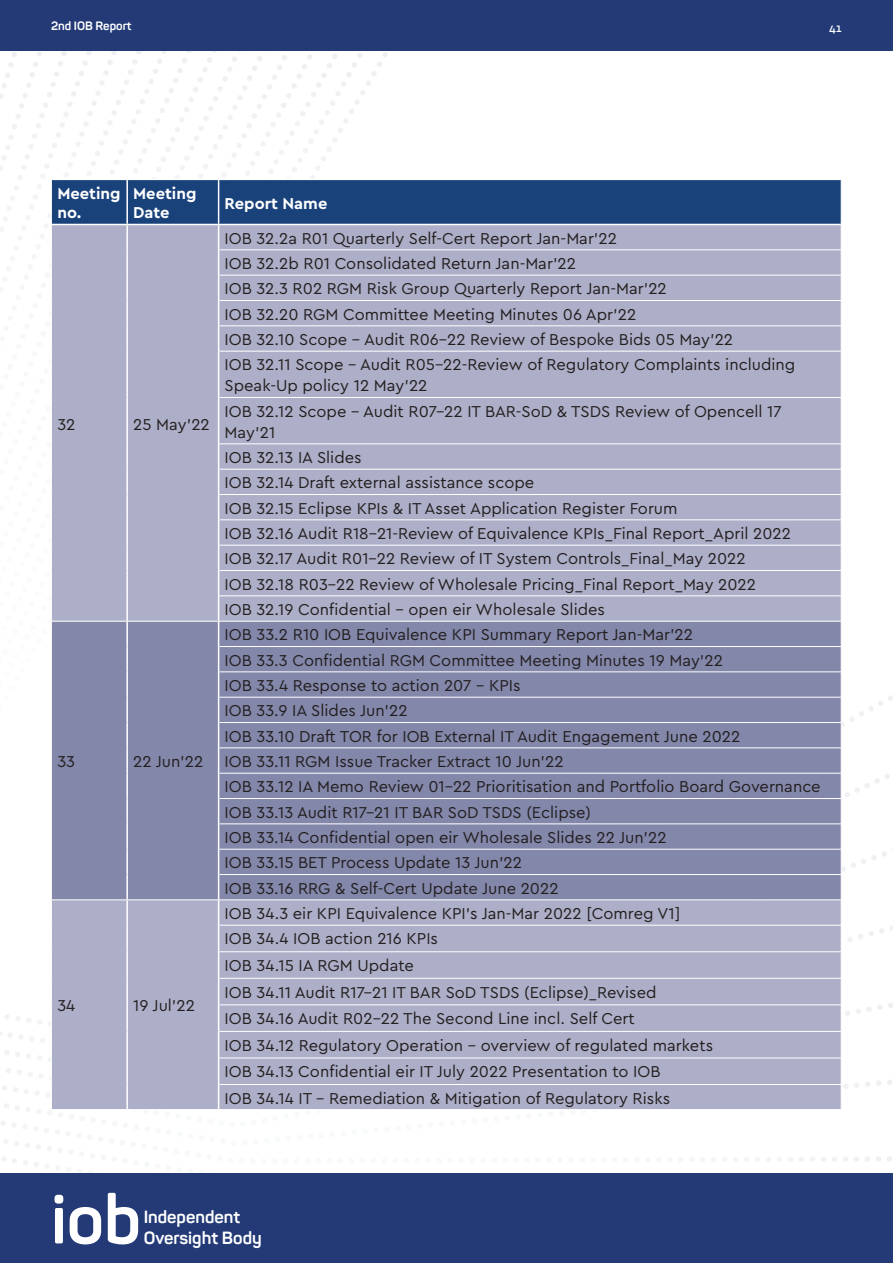
<style>
.page{position:relative;width:893px;height:1263px;background:#fff}
.page>*{position:absolute;margin:0;border:0;box-sizing:border-box;transform-origin:0 0}
.t1{font:700 68.4px "Panton";color:#fff}
.t2{font:700 17.4px/20.9px "Panton";color:#fff}
.t3{font:16.5px/25.3px "Cera Pro";color:#231f20}
.t4{font:700 16.5px/19.8px "Cera Pro";color:#fff}
.t5{font:700 12px "Panton";color:#fff}
.t6{font:500 12px "Cera PRO";color:#fff}
</style>
<div class="page">
<div style="left:52px;top:351px;width:789px;height:758px;background:#adafc8"></div>
<div style="left:52px;top:622px;width:768px;height:277px;background:#8387aa"></div>
<hr style="left:126px;top:351px;width:2px;height:46px;background:#fff">
<hr style="left:218px;top:351px;width:1px;height:46px;background:#fff">
<hr style="left:126px;top:397px;width:2px;height:47px;background:#fff">
<hr style="left:218px;top:397px;width:1px;height:47px;background:#fff">
<hr style="left:126px;top:444px;width:2px;height:25px;background:#fff">
<hr style="left:126px;top:469px;width:2px;height:25px;background:#fff">
<hr style="left:126px;top:494px;width:2px;height:26px;background:#fff">
<hr style="left:126px;top:520px;width:2px;height:25px;background:#fff">
<hr style="left:126px;top:545px;width:2px;height:25px;background:#fff">
<hr style="left:126px;top:570px;width:2px;height:26px;background:#fff">
<hr style="left:126px;top:596px;width:2px;height:25px;background:#fff">
<hr style="left:126px;top:621px;width:2px;height:25px;background:#fff">
<hr style="left:126px;top:646px;width:2px;height:26px;background:#fff">
<hr style="left:126px;top:672px;width:2px;height:25px;background:#fff">
<hr style="left:126px;top:697px;width:2px;height:25px;background:#fff">
<hr style="left:126px;top:722px;width:2px;height:26px;background:#fff">
<hr style="left:126px;top:748px;width:2px;height:25px;background:#fff">
<hr style="left:126px;top:773px;width:2px;height:25px;background:#fff">
<hr style="left:126px;top:798px;width:2px;height:26px;background:#fff">
<hr style="left:126px;top:824px;width:2px;height:25px;background:#fff">
<hr style="left:126px;top:849px;width:2px;height:25px;background:#fff">
<hr style="left:126px;top:874px;width:2px;height:25px;background:#fff">
<hr style="left:126px;top:900px;width:2px;height:25px;background:#fff">
<hr style="left:126px;top:925px;width:2px;height:27px;background:#fff">
<hr style="left:126px;top:952px;width:2px;height:26px;background:#fff">
<hr style="left:126px;top:978px;width:2px;height:27px;background:#fff">
<hr style="left:126px;top:1005px;width:2px;height:26px;background:#fff">
<hr style="left:126px;top:1031px;width:2px;height:27px;background:#fff">
<hr style="left:126px;top:1058px;width:2px;height:26px;background:#fff">
<hr style="left:126px;top:1084px;width:2px;height:25px;background:#fff">
<svg style="left:218px;top:444px;width:1px;height:665px"></svg>
<svg style="left:51px;top:179px;width:791px;height:172px;background:#8b96b6"></svg>
<hr style="left:219px;top:351px;width:623px;height:1px;background:#fff">
<hr style="left:219px;top:397px;width:623px;height:1px;background:#fff">
<hr style="left:219px;top:443px;width:623px;height:1px;background:#fff">
<hr style="left:219px;top:469px;width:623px;height:1px;background:#fff">
<hr style="left:219px;top:494px;width:623px;height:1px;background:#fff">
<hr style="left:219px;top:519px;width:623px;height:1px;background:#fff">
<hr style="left:219px;top:545px;width:623px;height:1px;background:#fff">
<hr style="left:219px;top:570px;width:623px;height:1px;background:#fff">
<hr style="left:219px;top:595px;width:623px;height:1px;background:#fff">
<hr style="left:51px;top:621px;width:76px;height:1px;background:#fff">
<hr style="left:127px;top:621px;width:92px;height:1px;background:#fff">
<hr style="left:219px;top:621px;width:623px;height:1px;background:#fff">
<hr style="left:219px;top:646px;width:623px;height:1px;background:#fff">
<hr style="left:219px;top:671px;width:623px;height:1px;background:#fff">
<hr style="left:219px;top:697px;width:623px;height:1px;background:#fff">
<hr style="left:219px;top:722px;width:623px;height:1px;background:#fff">
<hr style="left:219px;top:747px;width:623px;height:1px;background:#fff">
<hr style="left:219px;top:773px;width:623px;height:1px;background:#fff">
<hr style="left:219px;top:798px;width:623px;height:1px;background:#fff">
<hr style="left:219px;top:823px;width:623px;height:1px;background:#fff">
<hr style="left:219px;top:849px;width:623px;height:1px;background:#fff">
<hr style="left:219px;top:874px;width:623px;height:1px;background:#fff">
<hr style="left:51px;top:899px;width:76px;height:1px;background:#fff">
<hr style="left:127px;top:899px;width:92px;height:1px;background:#fff">
<hr style="left:219px;top:899px;width:623px;height:1px;background:#fff">
<hr style="left:219px;top:925px;width:623px;height:1px;background:#fff">
<hr style="left:219px;top:951px;width:623px;height:1px;background:#fff">
<hr style="left:219px;top:978px;width:623px;height:1px;background:#fff">
<hr style="left:219px;top:1004px;width:623px;height:1px;background:#fff">
<hr style="left:219px;top:1031px;width:623px;height:1px;background:#fff">
<hr style="left:219px;top:1057px;width:623px;height:1px;background:#fff">
<svg style="left:51px;top:469px;width:1px;height:616px"></svg>
<hr style="left:219px;top:1084px;width:623px;height:1px;background:#fff">
<svg style="left:820px;top:444px;width:73px;height:665px"></svg>
<div style="left:0;top:1174px;width:893px;height:89px;background:#233a77"></div>
<div style="left:0;top:0;width:893px;height:51px;background:#233a77"></div>
<p class="t5" style="left:51px;top:18px;width:82px">2nd IOB Report</p>
<p class="t6" style="left:829px;top:20px;width:14px">41</p>
<p class="t4" style="left:57px;top:183px;width:65px">Meeting no.</p>
<p class="t4" style="left:133px;top:183px;width:65px">Meeting<br>Date</p>
<p class="t4" style="left:225px;top:192px;width:104px">Report Name</p>
<p class="t3" style="left:57px;top:411px;width:19px">32</p>
<p class="t3" style="left:133px;top:411px;width:78px">25 May'22</p>
<p class="t3" style="left:57px;top:748px;width:19px">33</p>
<p class="t3" style="left:133px;top:748px;width:72px">22 Jun'22</p>
<p class="t3" style="left:57px;top:992px;width:19px">34</p>
<p class="t3" style="left:133px;top:992px;width:63px">19 Jul'22</p>
<p class="t3" style="left:225px;top:225px;width:572px">IOB 32.2a R01 Quarterly Self-Cert Report Jan-Mar’22<br>IOB 32.2b R01 Consolidated Return Jan-Mar'22<br>IOB 32.3 R02 RGM Risk Group Quarterly Report Jan-Mar’22<br>IOB 32.20 RGM Committee Meeting Minutes 06 Apr’22<br>IOB 32.10 Scope - Audit R06-22 Review of Bespoke Bids 05 May’22<br>IOB 32.11 Scope - Audit R05-22-Review of Regulatory Complaints including</p>
<p class="t3" style="left:225px;top:373px;width:559px">Speak-Up policy 12 May'22<br>IOB 32.12 Scope – Audit R07-22 IT BAR-SoD &amp; TSDS Review of Opencell 17</p>
<p class="t3" style="left:225px;top:419px;width:568px">May'21<br>IOB 32.13 IA Slides<br>IOB 32.14 Draft external assistance scope<br>IOB 32.15 Eclipse KPIs &amp; IT Asset Application Register Forum<br>IOB 32.16 Audit R18-21-Review of Equivalence KPIs_Final Report_April 2022<br>IOB 32.17 Audit R01-22 Review of IT System Controls_Final_May 2022<br>IOB 32.18 R03-22 Review of Wholesale Pricing_Final Report_May 2022<br>IOB 32.19 Confidential - open eir Wholesale Slides</p>
<p class="t3" style="left:225px;top:621px;width:598px">IOB 33.2 R10 IOB Equivalence KPI Summary Report Jan-Mar'22<br>IOB 33.3 Confidential RGM Committee Meeting Minutes 19 May'22<br>IOB 33.4 Response to action 207 - KPIs<br>IOB 33.9 IA Slides Jun'22<br>IOB 33.10 Draft TOR for IOB External IT Audit Engagement June 2022<br>IOB 33.11 RGM Issue Tracker Extract 10 Jun'22<br>IOB 33.12 IA Memo Review 01-22 Prioritisation and Portfolio Board Governance IOB 33.13 Audit R17-21 IT BAR SoD TSDS (Eclipse)<br>IOB 33.14 Confidential open eir Wholesale Slides 22 Jun'22<br>IOB 33.15 BET Process Update 13 Jun'22<br>IOB 33.16 RRG &amp; Self-Cert Update June 2022</p>
<p class="t3" style="left:225px;top:900px;width:490px;line-height:26.4px">IOB 34.3 eir KPI Equivalence KPI's Jan-Mar 2022 [Comreg V1]<br>IOB 34.4 IOB action 216 KPIs<br>IOB 34.15 IA RGM Update<br>IOB 34.11 Audit R17-21 IT BAR SoD TSDS (Eclipse)_Revised<br>IOB 34.16 Audit R02-22 The Second Line incl. Self Cert<br>IOB 34.12 Regulatory Operation - overview of regulated markets IOB 34.13 Confidential eir IT July 2022 Presentation to IOB<br>IOB 34.14 IT - Remediation &amp; Mitigation of Regulatory Risks</p>
<h1 class="t1" style="left:51px;top:1177px;width:91px">iob</h1>
<p class="t2" style="left:144px;top:1206px;width:120px">Independent<br>Oversight Body</p>
</div>
